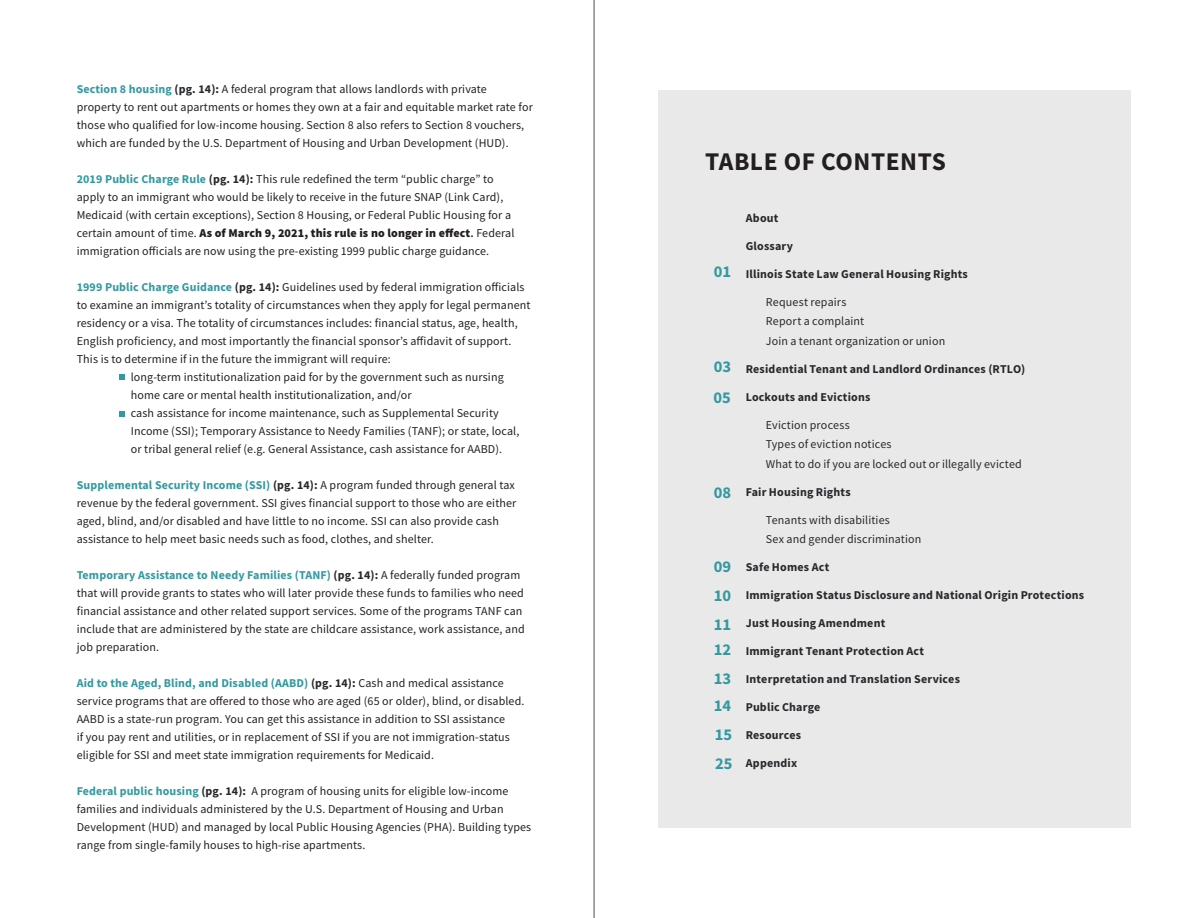
<style>
.page{position:relative;width:1188px;height:918px;background:#fff}
.page>*{position:absolute;margin:0;border:0;box-sizing:border-box;transform-origin:0 0}
._15_Slogan_black_Sou{font:700 25.5px "Source Sans Pro";letter-spacing:.02em;color:#231f20}
.t1{font:700 16.5px "Source Sans Pro";color:#3399a1}
.t2{font:12px/18px "Source Sans Pro";letter-spacing:.01em;color:#231f20}
._8_Table_of_contents{font:700 12px "Source Sans Pro";letter-spacing:.015em;color:#26292b}
._8_Table_of_contents-2{font:12px/19.5px "Source Sans Pro";letter-spacing:.01em;color:#26292b}
.s1{font-weight:700;color:#3399a1}
.s2{font-weight:700;color:#26292b}
.s3{font-weight:900}
.s4{font-weight:600}
</style>
<div class="page">
<hr style="left:594px;top:0;width:1px;height:918px;background:#231f20">
<div style="left:658px;top:90px;width:473px;height:738px;background:#e9e9e9"></div>
<svg style="left:119px;top:374px;width:6px;height:6px"></svg>
<svg style="left:119px;top:412px;width:6px;height:5px"></svg>
<p class="t2" style="left:77px;top:80px;width:458px"><span class="s1">Section 8 housing</span> <span class="s2">(pg. 14):</span> A federal program that allows landlords with private property to rent out apartments or homes they own at a fair and equitable market rate for those who qualified for low-income housing. Section 8 also refers to Section 8 vouchers, which are funded by the U.S. Department of Housing and Urban Development (HUD).</p>
<p class="t2" style="left:77px;top:170px;width:439px"><span class="s1">2019 Public Charge Rule</span> <span class="s2">(pg. 14):</span> This rule redefined the term “public charge” to apply to an immigrant who would be likely to receive in the future SNAP (Link Card), Medicaid (with certain exceptions), Section 8 Housing, or Federal Public Housing for a certain amount of time. <span class="s3">As of March 9, 2021, this rule is no longer in effect</span><span class="s4">.</span> Federal immigration officials are now using the pre-existing 1999 public charge guidance.</p>
<p class="t2" style="left:77px;top:278px;width:449px"><span class="s1">1999 Public Charge Guidance</span> <span class="s2">(pg. 14):</span> Guidelines used by federal immigration officials</p>
<p class="t2" style="left:77px;top:296px;width:455px">to examine an immigrant’s totality of circumstances when they apply for legal permanent</p>
<p class="t2" style="left:77px;top:314px;width:442px">residency or a visa. The totality of circumstances includes: financial status, age, health,</p>
<p class="t2" style="left:77px;top:332px;width:436px">English proficiency, and most importantly the financial sponsor’s affidavit of support.</p>
<p class="t2" style="left:77px;top:350px;width:316px">This is to determine if in the future the immigrant will require:</p>
<p class="t2" style="left:131px;top:368px;width:375px">long-term institutionalization paid for by the government such as nursing</p>
<p class="t2" style="left:131px;top:386px;width:282px">home care or mental health institutionalization, and/or</p>
<p class="t2" style="left:131px;top:404px;width:390px">cash assistance for income maintenance, such as Supplemental Security<br>Income (SSI); Temporary Assistance to Needy Families (TANF); or state, local, or tribal general relief (e.g. General Assistance, cash assistance for AABD).</p>
<p class="t2" style="left:77px;top:476px;width:441px"><span class="s1">Supplemental Security Income (SSI)</span> <span class="s2">(pg. 14):</span> A program funded through general tax revenue by the federal government. SSI gives financial support to those who are either aged, blind, and/or disabled and have little to no income. SSI can also provide cash assistance to help meet basic needs such as food, clothes, and shelter.</p>
<p class="t2" style="left:77px;top:566px;width:449px"><span class="s1">Temporary Assistance to Needy Families (TANF)</span> <span class="s2">(pg. 14):</span> A federally funded program that will provide grants to states who will later provide these funds to families who need financial assistance and other related support services. Some of the programs TANF can include that are administered by the state are childcare assistance, work assistance, and job preparation.</p>
<p class="t2" style="left:77px;top:674px;width:449px"><span class="s1">Aid to the Aged, Blind, and Disabled (AABD)</span> <span class="s2">(pg. 14):</span> Cash and medical assistance service programs that are offered to those who are aged (65 or older), blind, or disabled.<br>AABD is a state-run program. You can get this assistance in addition to SSI assistance<br>if you pay rent and utilities, or in replacement of SSI if you are not immigration-status eligible for SSI and meet state immigration requirements for Medicaid.</p>
<p class="t2" style="left:77px;top:782px;width:456px"><span class="s1">Federal public housing</span> <span class="s2">(pg. 14):</span> A program of housing units for eligible low-income families and individuals administered by the U.S. Department of Housing and Urban Development (HUD) and managed by local Public Housing Agencies (PHA). Building types range from single-family houses to high-rise apartments.</p>
<p class="_15_Slogan_black_Sou" style="left:705px;top:145px;width:242px">TABLE OF CONTENTS</p>
<p class="t1" style="left:714px;top:261px;width:19px">01</p>
<p class="t1" style="left:714px;top:356px;width:19px">03</p>
<p class="t1" style="left:714px;top:386px;width:19px">05</p>
<p class="t1" style="left:714px;top:481px;width:19px">08</p>
<p class="t1" style="left:714px;top:555px;width:19px">09</p>
<p class="t1" style="left:714px;top:585px;width:19px">10</p>
<p class="t1" style="left:714px;top:614px;width:19px">11</p>
<p class="t1" style="left:714px;top:638px;width:19px">12</p>
<p class="t1" style="left:714px;top:667px;width:19px">13</p>
<p class="t1" style="left:714px;top:695px;width:19px">14</p>
<p class="t1" style="left:715px;top:723px;width:19px">15</p>
<p class="t1" style="left:715px;top:752px;width:19px">25</p>
<p class="_8_Table_of_contents" style="left:746px;top:209px;width:34px">About</p>
<p class="_8_Table_of_contents" style="left:746px;top:237px;width:49px">Glossary</p>
<p class="_8_Table_of_contents" style="left:746px;top:265px;width:224px">Illinois State Law General Housing Rights</p>
<p class="_8_Table_of_contents-2" style="left:766px;top:292px;width:181px">Request repairs<br>Report a complaint<br>Join a tenant organization or union</p>
<p class="_8_Table_of_contents" style="left:746px;top:360px;width:281px">Residential Tenant and Landlord Ordinances (RTLO)</p>
<p class="_8_Table_of_contents" style="left:746px;top:388px;width:126px">Lockouts and Evictions</p>
<p class="_8_Table_of_contents-2" style="left:766px;top:415px;width:257px">Eviction process<br>Types of eviction notices<br>What to do if you are locked out or illegally evicted</p>
<p class="_8_Table_of_contents" style="left:746px;top:483px;width:106px">Fair Housing Rights</p>
<p class="_8_Table_of_contents-2" style="left:766px;top:510px;width:157px">Tenants with disabilities<br>Sex and gender discrimination</p>
<p class="_8_Table_of_contents" style="left:746px;top:559px;width:85px">Safe Homes Act</p>
<p class="_8_Table_of_contents" style="left:746px;top:587px;width:340px">Immigration Status Disclosure and National Origin Protections</p>
<p class="_8_Table_of_contents" style="left:746px;top:615px;width:141px">Just Housing Amendment</p>
<p class="_8_Table_of_contents" style="left:746px;top:643px;width:180px">Immigrant Tenant Protection Act</p>
<p class="_8_Table_of_contents" style="left:746px;top:671px;width:216px">Interpretation and Translation Services</p>
<p class="_8_Table_of_contents" style="left:746px;top:699px;width:76px">Public Charge</p>
<p class="_8_Table_of_contents" style="left:746px;top:727px;width:57px">Resources</p>
<p class="_8_Table_of_contents" style="left:746px;top:755px;width:53px">Appendix</p>
</div>
